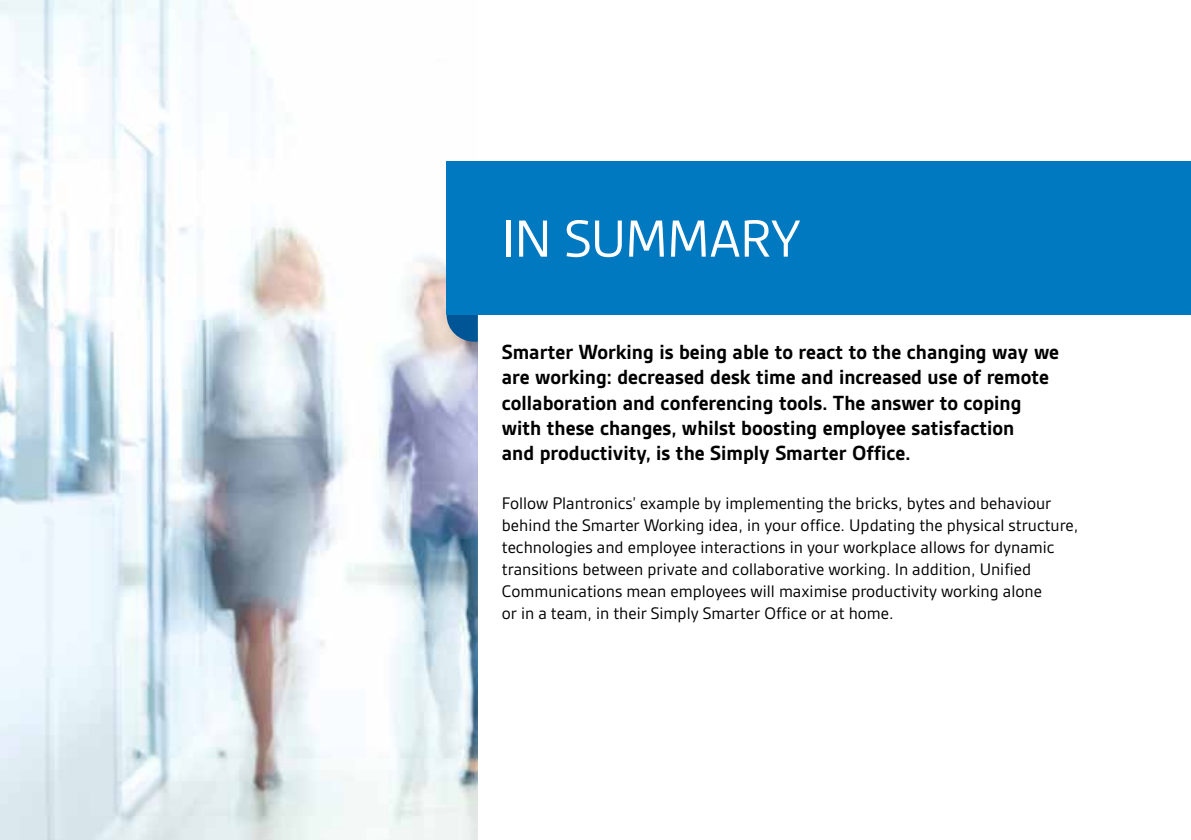
<style>
.page{position:relative;width:1191px;height:840px;background:#fff}
.page>*{position:absolute;margin:0;border:0;box-sizing:border-box;transform-origin:0 0}
.t1{font:56px "Gesta";letter-spacing:-.015em;color:#fff}
.t2{font:700 22px/25px "Gesta";color:#000}
.t3{font:18px/22px "Gesta";color:#000}
</style>
<div class="page">
<img style="left:0;top:0;width:478px;height:839px">
<svg style="left:446px;top:315px;width:32px;height:26px"></svg>
<div style="left:446px;top:162px;width:745px;height:153px;background:#0079c1"></div>
<h1 class="t1" style="left:502px;top:207px;width:301px">IN Summary</h1>
<p class="t2" style="left:502px;top:340px;width:558px">Smarter Working is being able to react to the changing way we are working: decreased desk time and increased use of remote collaboration and conferencing tools. The answer to coping with these changes, whilst boosting employee satisfaction<br>and productivity, is the Simply Smarter Office.</p>
<p class="t3" style="left:502px;top:492px;width:578px">Follow Plantronics’ example by implementing the bricks, bytes and behaviour behind the Smarter Working idea, in your office. Updating the physical structure, technologies and employee interactions in your workplace allows for dynamic transitions between private and collaborative working. In addition, Unified Communications mean employees will maximise productivity working alone<br>or in a team, in their Simply Smarter Office or at home.</p>
</div>
